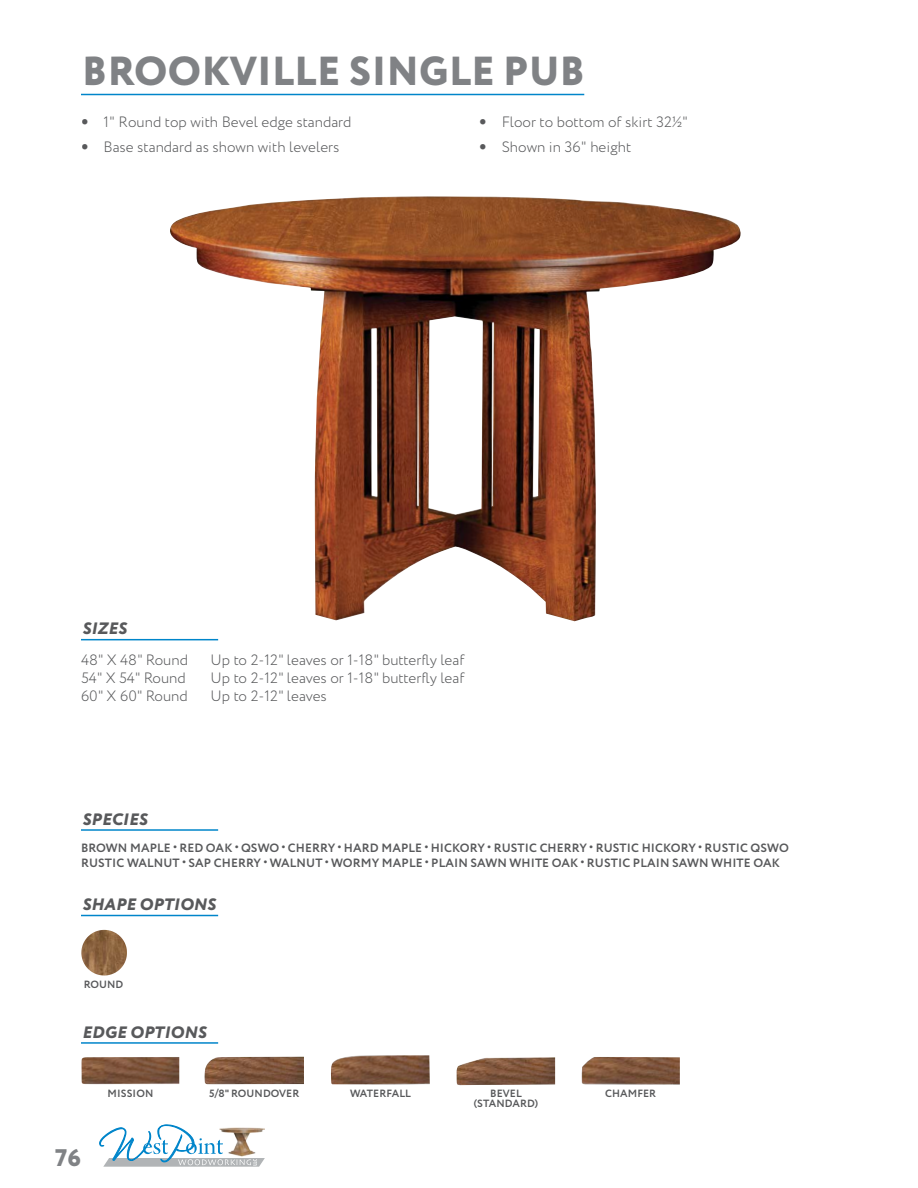
<style>
.page{position:relative;width:918px;height:1188px;background:#fff}
.page>*{position:absolute;margin:0;border:0;box-sizing:border-box;transform-origin:0 0}
.t1{font:800 40.5px "Circe";letter-spacing:.01em;color:#808285}
.t2{font:800 24px "Circe";color:#808285}
.t3{font:italic 800 16.5px "Circe";letter-spacing:.01em;color:#58595b}
.t4{font:300 15px "Circe";color:#58595b}
.t5{font:700 12px/15px "Circe";letter-spacing:.01em;color:#58595b}
.t6{font:700 10.5px/10.5px "Circe";letter-spacing:.01em;color:#58595b;text-align:center}
.s1{font-family:"Avenir"}
</style>
<div class="page">
<svg style="left:99px;top:1125px;width:166px;height:42px"></svg>
<img style="left:219px;top:1128px;width:46px;height:29px">
<hr style="left:81px;top:639px;width:137px;height:1px;background:#0085ca">
<hr style="left:81px;top:915px;width:137px;height:1px;background:#0085ca">
<hr style="left:81px;top:1042px;width:137px;height:2px;background:#0085ca">
<img style="left:204px;top:1057px;width:100px;height:27px">
<img style="left:457px;top:1057px;width:98px;height:28px">
<img style="left:582px;top:1057px;width:98px;height:28px">
<img style="left:81px;top:1057px;width:98px;height:27px">
<hr style="left:81px;top:829px;width:137px;height:2px;background:#0085ca">
<img style="left:331px;top:1055px;width:99px;height:30px">
<img style="left:81px;top:930px;width:46px;height:46px">
<img style="left:170px;top:196px;width:571px;height:425px">
<hr style="left:81px;top:94px;width:503px;height:1px;background:#0085ca">
<h1 class="t1" style="left:82px;top:44px;width:504px">BROOKVILLE SINGLE PUB</h1>
<p class="t4" style="left:81px;top:112px;width:272px"><span class="s1">•</span> 1" Round top with Bevel edge standard</p>
<p class="t4" style="left:81px;top:137px;width:260px"><span class="s1">•</span> Base standard as shown with levelers</p>
<p class="t4" style="left:479px;top:112px;width:210px"><span class="s1">•</span> Floor to bottom of skirt 32½"</p>
<p class="t4" style="left:479px;top:137px;width:154px"><span class="s1">•</span> Shown in 36" height</p>
<p class="t3" style="left:82px;top:618px;width:46px">SIZES</p>
<p class="t4" style="left:81px;top:650px;width:108px">48" X 48" Round</p>
<p class="t4" style="left:211px;top:650px;width:255px">Up to 2-12" leaves or 1-18" butterfly leaf</p>
<p class="t4" style="left:81px;top:668px;width:106px">54" X 54" Round</p>
<p class="t4" style="left:211px;top:668px;width:255px">Up to 2-12" leaves or 1-18" butterfly leaf</p>
<p class="t4" style="left:81px;top:686px;width:108px">60" X 60" Round</p>
<p class="t4" style="left:211px;top:686px;width:118px">Up to 2-12" leaves</p>
<p class="t3" style="left:82px;top:808px;width:67px">SPECIES</p>
<p class="t5" style="left:81px;top:841px;width:709px">BROWN MAPLE • RED OAK • QSWO • CHERRY • HARD MAPLE • HICKORY • RUSTIC CHERRY • RUSTIC HICKORY • RUSTIC QSWO<br>RUSTIC WALNUT • SAP CHERRY • WALNUT • WORMY MAPLE • PLAIN SAWN WHITE OAK • RUSTIC PLAIN SAWN WHITE OAK</p>
<p class="t3" style="left:82px;top:893px;width:135px">SHAPE OPTIONS</p>
<p class="t6" style="left:84px;top:979px;width:41px">ROUND</p>
<p class="t3" style="left:82px;top:1021px;width:126px">EDGE OPTIONS</p>
<h2 class="t2" style="left:55px;top:1142px;width:27px">76</h2>
<p class="t6" style="left:108px;top:1088px;width:47px">MISSION</p>
<p class="t6" style="left:209px;top:1088px;width:92px">5/8" ROUNDOVER</p>
<p class="t6" style="left:350px;top:1088px;width:62px">WATERFALL</p>
<p class="t6" style="left:605px;top:1088px;width:53px">CHAMFER</p>
<p class="t6" style="left:474px;top:1088px;width:66px">BEVEL (STANDARD)</p>
</div>
